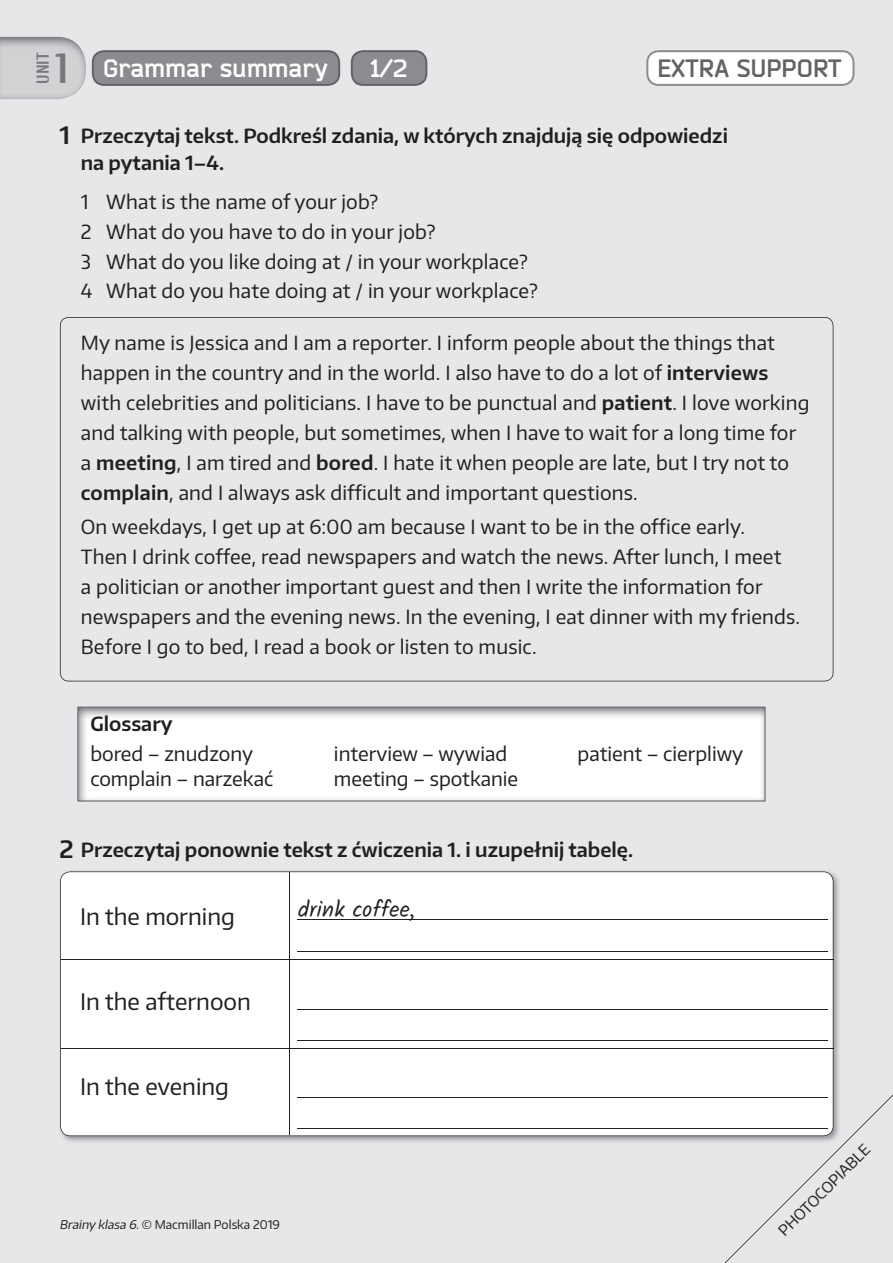
<style>
.page{position:relative;width:893px;height:1263px;background:#e6e7e9}
.page>*{position:absolute;margin:0;border:0;box-sizing:border-box;transform-origin:0 0}
.t1{font:700 42px "Cuprum";color:#76787b}
.t2{font:700 24.75px "Bender";color:#fff}
.t3{font:700 24.75px "Bender";color:#636366}
.t4{font:22.8px "Encode Sans Normal";color:#231f20}
.t5{font:22.5px "Kalam";color:#231f20}
.t6{font:19.5px/30px "Encode Sans Normal";letter-spacing:.01em;color:#231f20}
.t7{font:600 19.5px/27px "Encode Sans Normal";color:#231f20}
.t8{font:700 17.25px "Cuprum";color:#76787b}
.t9{font:15px "Encode Sans Normal";color:#231f20}
.t10{font:12px "Encode Sans Normal";color:#231f20}
.t11{font:italic 12px "Encode Sans Normal";color:#231f20}
.s1{font-size:24px}
.s2{font-weight:600}
.s3{font-style:italic}
</style>
<div class="page">
<img style="left:0;top:37px;width:86px;height:62px">
<svg style="left:724px;top:1094px;width:169px;height:169px"></svg>
<svg style="left:646px;top:50px;width:209px;height:36px;background:#eff0f0"></svg>
<svg style="left:60px;top:317px;width:773px;height:364px"></svg>
<svg style="left:92px;top:50px;width:248px;height:36px;background:#87888b"></svg>
<svg style="left:351px;top:50px;width:76px;height:36px;background:#888a8d"></svg>
<img style="left:77px;top:707px;width:688px;height:94px">
<img style="left:62px;top:873px;width:779px;height:271px">
<div style="left:60px;top:871px;width:773px;height:265px;background:#fff"></div>
<hr style="left:289px;top:872px;width:1px;height:262px;background:#231f20">
<hr style="left:61px;top:959px;width:772px;height:1px;background:#231f20">
<hr style="left:61px;top:1048px;width:772px;height:1px;background:#231f20">
<hr style="left:298px;top:919px;width:530px;height:1px;background:#231f20">
<hr style="left:298px;top:951px;width:530px;height:1px;background:#231f20">
<hr style="left:298px;top:1009px;width:530px;height:1px;background:#231f20">
<hr style="left:298px;top:1040px;width:530px;height:1px;background:#231f20">
<hr style="left:298px;top:1097px;width:530px;height:1px;background:#231f20">
<hr style="left:298px;top:1128px;width:530px;height:1px;background:#231f20">
<p class="t8" style="left:33px;top:84px;width:33px;rotate:-90deg">UNIT</p>
<h1 class="t1" style="left:55px;top:45px;width:14px">1</h1>
<p class="t3" style="left:658px;top:53px;width:186px">EXTRA SUPPORT</p>
<p class="t2" style="left:370px;top:53px;width:38px">1/2</p>
<p class="t2" style="left:103px;top:53px;width:226px">Grammar summary</p>
<p class="t7" style="left:81px;top:121px;width:649px;text-indent:-21px"><span class="s1">1</span> Przeczytaj tekst. Podkreśl zdania, w których znajdują się odpowiedzi na pytania 1–4.</p>
<p class="t6" style="left:81px;top:186px;width:459px">1 What is the name of your job?<br>2 What do you have to do in your job?<br>3 What do you like doing at / in your workplace?<br>4 What do you hate doing at / in your workplace?</p>
<p class="t6" style="left:81px;top:327px;width:730px">My name is Jessica and I am a reporter. I inform people about the things that happen in the country and in the world. I also have to do a lot of <span class="s2">interviews </span>with celebrities and politicians. I have to be punctual and <span class="s2">patient</span>. I love working and talking with people, but sometimes, when I have to wait for a long time for a <span class="s2">meeting</span>, I am tired and <span class="s2">bored</span>. I hate it when people are late, but I try not to <span class="s2">complain</span>, and I always ask difficult and important questions.</p>
<p class="t6" style="left:81px;top:511px;width:721px">On weekdays, I get up at 6:00 am because I want to be in the office early.<br>Then I drink coffee, read newspapers and watch the news. After lunch, I meet<br>a politician or another important guest and then I write the information for newspapers and the evening news. In the evening, I eat dinner with my friends.<br>Before I go to bed, I read a book or listen to music.</p>
<p class="t7" style="left:90px;top:709px;width:84px">Glossary</p>
<p class="t6" style="left:90px;top:740px;width:184px;line-height:25.5px">bored – znudzony complain – narzekać</p>
<p class="t6" style="left:334px;top:740px;width:186px;line-height:25.5px">interview – wywiad meeting – spotkanie</p>
<p class="t6" style="left:578px;top:738px;width:167px">patient – cierpliwy</p>
<p class="t7" style="left:60px;top:835px;width:575px"><span class="s1">2</span> Przeczytaj ponownie tekst z ćwiczenia 1. i uzupełnij tabelę.</p>
<p class="t4" style="left:80px;top:901px;width:156px">In the morning</p>
<p class="t4" style="left:80px;top:986px;width:172px">In the afternoon</p>
<p class="t4" style="left:80px;top:1072px;width:150px">In the evening</p>
<p class="t5" style="left:298px;top:893px;width:119px">drink coffee,</p>
<p class="t10" style="left:60px;top:1216px;width:222px"><span class="s3">Brainy klasa 6.</span>© Macmillan Polska 2019</p>
<p class="t11" style="left:129px;top:1216px;width:11px">4</p>
<p class="t10" style="left:272px;top:1216px;width:7px">7</p>
<p class="t9" style="left:774px;top:1226px;width:124px;rotate:-45deg">PHOTOCOPIABLE</p>
</div>
